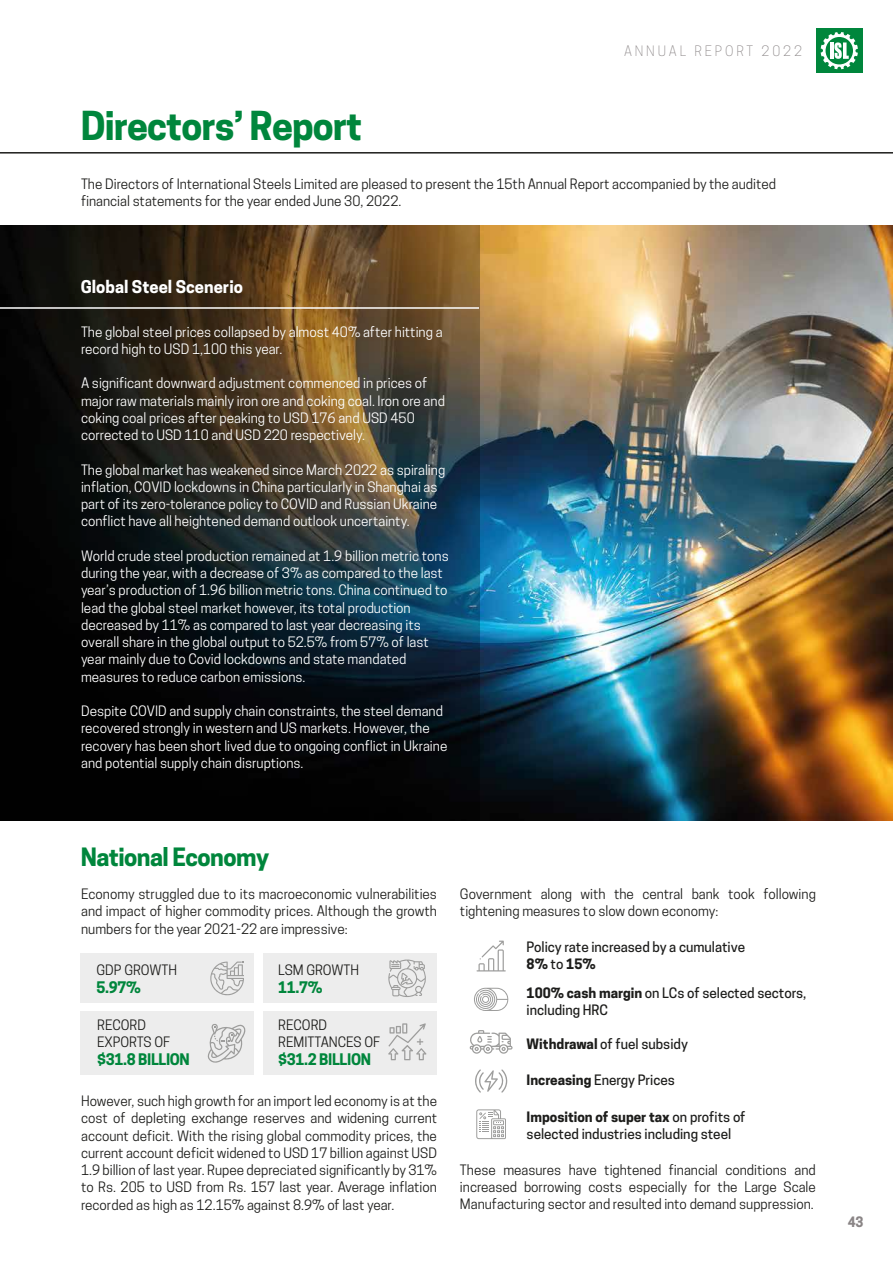
<style>
.page{position:relative;width:893px;height:1263px;background:#fff}
.page>*{position:absolute;margin:0;border:0;box-sizing:border-box;transform-origin:0 0}
.t1{font:700 37.5px "Cooper Hewitt";letter-spacing:-.025em;color:#00863c}
.t2{font:700 23.7px "Cooper Hewitt";letter-spacing:-.025em;color:#00863c}
.t3{font:700 16.5px "Cooper Hewitt";letter-spacing:.005em;color:#fff}
.t4{font:700 15px "Cooper Hewitt";letter-spacing:-.025em;color:#00863c}
.t5{font:13.5px/17.2px "Cooper Hewitt";color:#fff}
.t6{font:13.5px/17.2px "Cooper Hewitt";color:#1d1d1b}
.t7{font:500 13.5px/17.2px "Cooper Hewitt";color:#1d1d1b}
.t8{font:300 13.5px "Cooper Hewitt";letter-spacing:.215em;color:#8a8586}
.t9{font:700 13.5px "Cooper Hewitt";color:#8a8586}
.s1{font-weight:700}
</style>
<div class="page">
<div style="left:81px;top:953px;width:173px;height:50px;background:#ededed"></div>
<div style="left:81px;top:1011px;width:173px;height:64px;background:#ededed"></div>
<div style="left:263px;top:953px;width:173px;height:50px;background:#ededed"></div>
<div style="left:263px;top:1011px;width:173px;height:64px;background:#ededed"></div>
<img style="left:479px;top:225px;width:414px;height:595px">
<svg style="left:0;top:225px;width:479px;height:595px;background:#22211c"></svg>
<div style="left:816px;top:28px;width:46px;height:45px;background:#00863c"></div>
<svg style="left:821px;top:32px;width:37px;height:37px"></svg>
<hr style="left:0;top:152px;width:893px;height:2px;background:#1d1d1b">
<hr style="left:0;top:307px;width:479px;height:2px;background:#fff">
<svg style="left:210px;top:961px;width:34px;height:35px"></svg>
<svg style="left:388px;top:959px;width:38px;height:38px"></svg>
<svg style="left:208px;top:1024px;width:38px;height:39px"></svg>
<svg style="left:388px;top:1023px;width:38px;height:37px"></svg>
<svg style="left:476px;top:940px;width:30px;height:31px"></svg>
<svg style="left:474px;top:988px;width:35px;height:23px"></svg>
<svg style="left:469px;top:1030px;width:44px;height:24px"></svg>
<svg style="left:475px;top:1069px;width:32px;height:24px"></svg>
<svg style="left:476px;top:1109px;width:30px;height:30px"></svg>
<h1 class="t1" style="left:81px;top:104px;width:283px">Directors’ Report</h1>
<p class="t8" style="left:624px;top:43px;width:179px">ANNUAL REPORT 2022</p>
<p class="t6" style="left:81px;top:175px;width:697px">The Directors of International Steels Limited are pleased to present the 15th Annual Report accompanied by the audited financial statements for the year ended June 30, 2022.</p>
<p class="t3" style="left:81px;top:277px;width:164px">Global Steel Scenerio</p>
<p class="t5" style="left:81px;top:323px;width:363px">The global steel prices collapsed by almost 40% after hitting a record high to USD 1,100 this year.</p>
<p class="t5" style="left:81px;top:375px;width:365px">A significant downward adjustment commenced in prices of major raw materials mainly iron ore and coking coal. Iron ore and coking coal prices after peaking to USD 176 and USD 450 corrected to USD 110 and USD 220 respectively.</p>
<p class="t5" style="left:81px;top:461px;width:366px">The global market has weakened since March 2022 as spiraling inflation, COVID lockdowns in China particularly in Shanghai as part of its zero-tolerance policy to COVID and Russian Ukraine conflict have all heightened demand outlook uncertainty.</p>
<p class="t5" style="left:81px;top:547px;width:369px">World crude steel production remained at 1.9 billion metric tons during the year, with a decrease of 3% as compared to the last year’s production of 1.96 billion metric tons. China continued to lead the global steel market however, its total production decreased by 11% as compared to last year decreasing its overall share in the global output to 52.5% from 57% of last year mainly due to Covid lockdowns and state mandated measures to reduce carbon emissions.</p>
<p class="t5" style="left:81px;top:702px;width:368px">Despite COVID and supply chain constraints, the steel demand recovered strongly in western and US markets. However, the recovery has been short lived due to ongoing conflict in Ukraine and potential supply chain disruptions.</p>
<h2 class="t2" style="left:81px;top:843px;width:190px">National Economy</h2>
<p class="t6" style="left:81px;top:885px;width:357px;text-align:justify">Economy struggled due to its macroeconomic vulnerabilities and impact of higher commodity prices. Although the growth numbers for the year 2021-22 are impressive:</p>
<p class="t6" style="left:97px;top:961px;width:82px">GDP GROWTH</p>
<p class="t4" style="left:97px;top:978px;width:46px">5.97%</p>
<p class="t6" style="left:97px;top:1016px;width:74px">RECORD<br>EXPORTS OF</p>
<p class="t4" style="left:97px;top:1050px;width:94px">$31.8 BILLION</p>
<p class="t6" style="left:278px;top:961px;width:82px">LSM GROWTH</p>
<p class="t4" style="left:278px;top:978px;width:46px">11.7%</p>
<p class="t6" style="left:278px;top:1016px;width:103px">RECORD<br>REMITTANCES OF</p>
<p class="t4" style="left:278px;top:1050px;width:94px">$31.2 BILLION</p>
<p class="t6" style="left:81px;top:1092px;width:358px;text-align:justify">However, such high growth for an import led economy is at the cost of depleting exchange reserves and widening current account deficit. With the rising global commodity prices, the current account deficit widened to USD 17 billion against USD 1.9 billion of last year. Rupee depreciated significantly by 31% to Rs. 205 to USD from Rs. 157 last year. Average inflation recorded as high as 12.15% against 8.9% of last year.</p>
<p class="t6" style="left:460px;top:885px;width:357px">Government along with the central bank took following tightening measures to slow down economy:</p>
<p class="t7" style="left:527px;top:938px;width:220px">Policy rate increased by a cumulative<br><span class="s1">8%</span> to <span class="s1">15%</span></p>
<p class="t7" style="left:527px;top:985px;width:281px;line-height:16.5px"><span class="s1">100% cash margin</span> on LCs of selected sectors, including HRC</p>
<p class="t7" style="left:527px;top:1035px;width:163px"><span class="s1">Withdrawal</span> of fuel subsidy</p>
<p class="t7" style="left:527px;top:1071px;width:150px"><span class="s1">Increasing</span> Energy Prices</p>
<p class="t7" style="left:527px;top:1108px;width:220px"><span class="s1">Imposition of super tax</span> on profits of selected industries including steel</p>
<p class="t6" style="left:460px;top:1161px;width:357px;text-align:justify">These measures have tightened financial conditions and increased borrowing costs especially for the Large Scale Manufacturing sector and resulted into demand suppression.</p>
<p class="t9" style="left:848px;top:1214px;width:17px">43</p>
</div>
